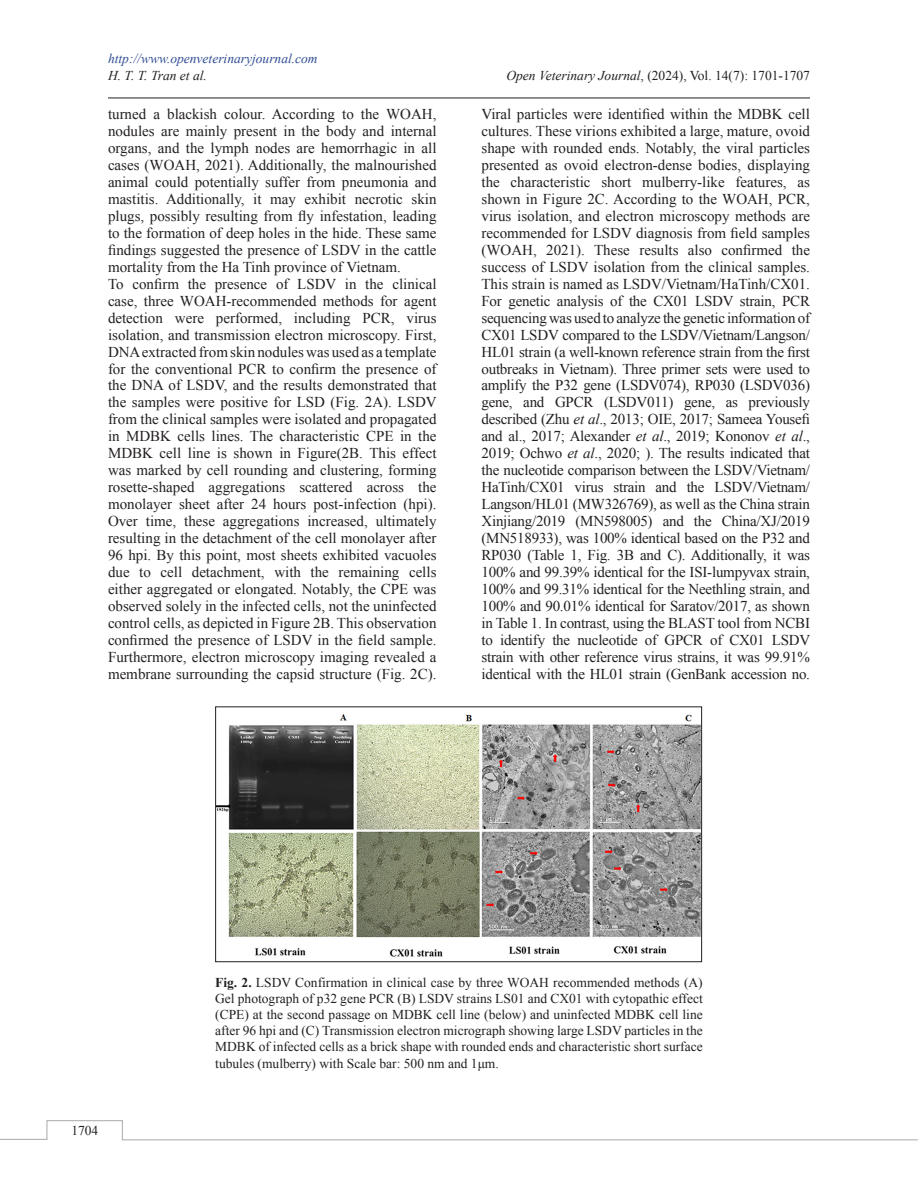
<style>
.page{position:relative;width:918px;height:1188px;background:#fff}
.page>*{position:absolute;margin:0;border:0;box-sizing:border-box;transform-origin:0 0}
.para{font:15px/17px "Times New Roman";color:#231f20;text-align:justify}
.t1{font:13.5px/16.2px "Times New Roman";color:#231f20;text-align:justify}
.t2{font:italic 13.5px "Times New Roman";color:#304d94}
.t3{font:italic 13.5px "Times New Roman";color:#231f20}
.s1{font-style:italic}
.s2{font-weight:700}
</style>
<div class="page">
<hr style="left:108px;top:98px;width:702px;height:1px;background:#231f20">
<svg style="left:0;top:1120px;width:918px;height:21px"></svg>
<img style="left:217px;top:714px;width:483px;height:243px">
<div style="left:215px;top:706px;width:487px;height:256px;border:1px solid #231f20"></div>
<p class="t2" style="left:108px;top:50px;width:211px">http://www.openveterinaryjournal.com</p>
<p class="t3" style="left:108px;top:66px;width:100px">H. T. T. Tran et al.</p>
<p class="t1" style="left:506px;top:67px;width:305px"><span class="s1">Open Veterinary Journal</span>, (2024), Vol. 14(7): 1701-1707</p>
<p class="para" style="left:108px;top:106px;width:330px">turned a blackish colour. According to the WOAH, nodules are mainly present in the body and internal organs, and the lymph nodes are hemorrhagic in all cases (WOAH, 2021). Additionally, the malnourished animal could potentially suffer from pneumonia and mastitis. Additionally, it may exhibit necrotic skin plugs, possibly resulting from fly infestation, leading to the formation of deep holes in the hide. These same findings suggested the presence of LSDV in the cattle mortality from the Ha Tinh province of Vietnam.</p>
<p class="para" style="left:108px;top:275px;width:330px">To confirm the presence of LSDV in the clinical case, three WOAH-recommended methods for agent detection were performed, including PCR, virus isolation, and transmission electron microscopy. First, DNA extracted from skin nodules was used as a template for the conventional PCR to confirm the presence of the DNA of LSDV, and the results demonstrated that the samples were positive for LSD (Fig. 2A). LSDV from the clinical samples were isolated and propagated in MDBK cells lines. The characteristic CPE in the MDBK cell line is shown in Figure(2B. This effect was marked by cell rounding and clustering, forming rosette-shaped aggregations scattered across the monolayer sheet after 24 hours post-infection (hpi).<br>Over time, these aggregations increased, ultimately resulting in the detachment of the cell monolayer after 96 hpi. By this point, most sheets exhibited vacuoles due to cell detachment, with the remaining cells either aggregated or elongated. Notably, the CPE was observed solely in the infected cells, not the uninfected control cells, as depicted in Figure 2B. This observation confirmed the presence of LSDV in the field sample.<br>Furthermore, electron microscopy imaging revealed a membrane surrounding the capsid structure (Fig. 2C).</p>
<p class="para" style="left:482px;top:106px;width:330px">Viral particles were identified within the MDBK cell cultures. These virions exhibited a large, mature, ovoid shape with rounded ends. Notably, the viral particles presented as ovoid electron-dense bodies, displaying the characteristic short mulberry-like features, as shown in Figure 2C. According to the WOAH, PCR, virus isolation, and electron microscopy methods are recommended for LSDV diagnosis from field samples (WOAH, 2021). These results also confirmed the success of LSDV isolation from the clinical samples.<br>This strain is named as LSDV/Vietnam/HaTinh/CX01.</p>
<p class="para" style="left:482px;top:292px;width:330px">For genetic analysis of the CX01 LSDV strain, PCR sequencing was used to analyze the genetic information of CX01 LSDV compared to the LSDV/Vietnam/Langson/ HL01 strain (a well-known reference strain from the first outbreaks in Vietnam). Three primer sets were used to amplify the P32 gene (LSDV074), RP030 (LSDV036) gene, and GPCR (LSDV011) gene, as previously described (Zhu <span class="s1">et al</span>., 2013; OIE, 2017; Sameea Yousefi and al., 2017; Alexander <span class="s1">et al</span>., 2019; Kononov <span class="s1">et al</span>., 2019; Ochwo <span class="s1">et al</span>., 2020; ). The results indicated that the nucleotide comparison between the LSDV/Vietnam/ HaTinh/CX01 virus strain and the LSDV/Vietnam/ Langson/HL01 (MW326769), as well as the China strain Xinjiang/2019 (MN598005) and the China/XJ/2019 (MN518933), was 100% identical based on the P32 and RP030 (Table 1, Fig. 3B and C). Additionally, it was 100% and 99.39% identical for the ISI-lumpyvax strain, 100% and 99.31% identical for the Neethling strain, and 100% and 90.01% identical for Saratov/2017, as shown in Table 1. In contrast, using the BLAST tool from NCBI to identify the nucleotide of GPCR of CX01 LSDV strain with other reference virus strains, it was 99.91% identical with the HL01 strain (GenBank accession no.</p>
<p class="t1" style="left:71px;top:1122px;width:28px">1704</p>
<p class="t1" style="left:215px;top:974px;width:489px"><span class="s2">Fig. 2.</span> LSDV Confirmation in clinical case by three WOAH recommended methods (A)<br>Gel photograph of p32 gene PCR (B) LSDV strains LS01 and CX01 with cytopathic effect (CPE) at the second passage on MDBK cell line (below) and uninfected MDBK cell line after 96 hpi and (C) Transmission electron micrograph showing large LSDV particles in the MDBK of infected cells as a brick shape with rounded ends and characteristic short surface tubules (mulberry) with Scale bar: 500 nm and 1μm.</p>
</div>
